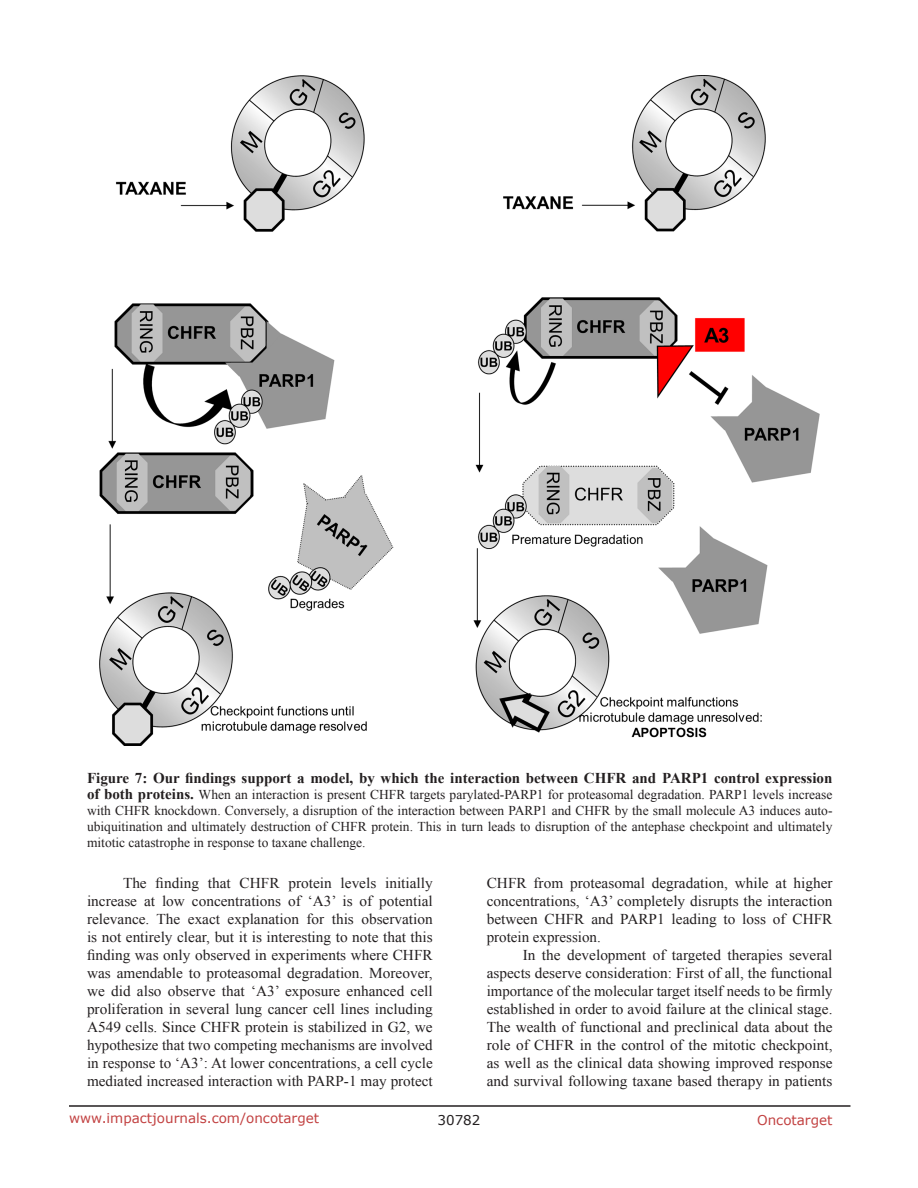
<style>
.page{position:relative;width:918px;height:1188px;background:#fff}
.page>*{position:absolute;margin:0;border:0;box-sizing:border-box;transform-origin:0 0}
.BodyText{font:15px/18px "Times New Roman";color:#231f20;text-align:justify}
.FigureText{font:700 15px "Times New Roman";color:#231f20}
.FigureText-2{font:13.5px/16.2px "Times New Roman";color:#231f20;text-align:justify}
.t1{font:13.5px "Verdana";color:#c24141}
.t2{font:13.5px "Verdana";color:#231f20}
.s1{font-weight:700;font-size:15px}
</style>
<div class="page">
<hr style="left:69px;top:1105px;width:781px;height:2px;background:#231f20">
<img style="left:100px;top:76px;width:720px;height:669px">
<p class="FigureText" style="left:87px;top:767px;width:747px">Figure 7: Our findings support a model, by which the interaction between CHFR and PARP1 control expression</p>
<p class="FigureText-2" style="left:87px;top:786px;width:747px"><span class="s1">of both proteins.</span> When an interaction is present CHFR targets parylated-PARP1 for proteasomal degradation. PARP1 levels increase with CHFR knockdown. Conversely, a disruption of the interaction between PARP1 and CHFR by the small molecule A3 induces auto&shy;ubiquitination and ultimately destruction of CHFR protein. This in turn leads to disruption of the antephase checkpoint and ultimately mitotic catastrophe in response to taxane challenge.</p>
<p class="BodyText" style="left:87px;top:874px;width:347px;text-indent:36px">The finding that CHFR protein levels initially increase at low concentrations of ‘A3’ is of potential relevance. The exact explanation for this observation is not entirely clear, but it is interesting to note that this finding was only observed in experiments where CHFR was amendable to proteasomal degradation. Moreover, we did also observe that ‘A3’ exposure enhanced cell proliferation in several lung cancer cell lines including A549 cells. Since CHFR protein is stabilized in G2, we hypothesize that two competing mechanisms are involved in response to ‘A3’: At lower concentrations, a cell cycle mediated increased interaction with PARP-1 may protect</p>
<p class="BodyText" style="left:487px;top:874px;width:347px">CHFR from proteasomal degradation, while at higher concentrations, ‘A3’ completely disrupts the interaction between CHFR and PARP1 leading to loss of CHFR protein expression.</p>
<p class="BodyText" style="left:487px;top:946px;width:347px;text-indent:36px">In the development of targeted therapies several aspects deserve consideration: First of all, the functional importance of the molecular target itself needs to be firmly established in order to avoid failure at the clinical stage.<br>The wealth of functional and preclinical data about the role of CHFR in the control of the mitotic checkpoint, as well as the clinical data showing improved response and survival following taxane based therapy in patients</p>
<p class="t1" style="left:69px;top:1109px;width:252px">www.impactjournals.com/oncotarget</p>
<p class="t2" style="left:438px;top:1111px;width:44px">30782</p>
<p class="t1" style="left:757px;top:1111px;width:77px">Oncotarget</p>
</div>
